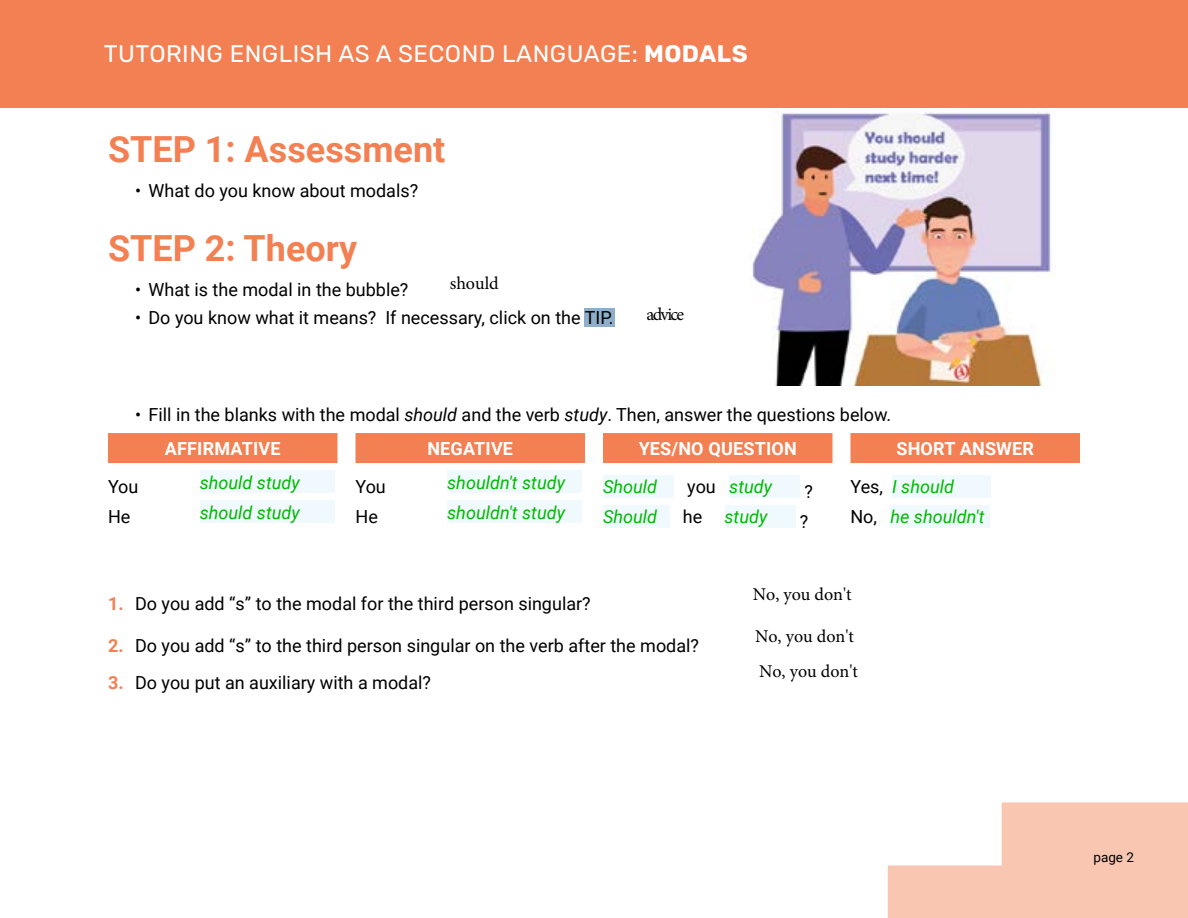
<style>
.page{position:relative;width:1188px;height:918px;background:#fff}
.page>*{position:absolute;margin:0;border:0;box-sizing:border-box;transform-origin:0 0}
.t1{font:700 36px "Roboto";color:#f38053}
.t2{font:24px "Rubik";letter-spacing:.02em;color:#fff}
.t3{font:18px/34.2px "Roboto";color:#000}
.t4{font:italic 18px "Roboto";color:#00b900}
.t5{font:18px/34.3px "Minion Pro";color:#000}
.t6{font:700 18px/38.2px "Roboto";letter-spacing:.01em;color:#fff}
.t7{font:13.5px "Roboto";color:#000}
.s1{font-weight:700}
.s2{font-style:italic}
.s3{font-weight:700;color:#fff}
.s4{font-style:normal;color:#000}
.s5{font-weight:400;color:#000}
.s6{font-weight:400;font-style:italic;color:#00b900}
.s7{font-weight:700;color:#f38053}
</style>
<div class="page">
<svg style="left:888px;top:802px;width:300px;height:116px"></svg>
<div style="left:0;top:0;width:1188px;height:108px;background:#f38053"></div>
<div style="left:584px;top:308px;width:30px;height:19px;background:#8eaec9"></div>
<div style="left:108px;top:433px;width:230px;height:30px;background:#f38053"></div>
<div style="left:200px;top:470px;width:134px;height:23px;background:#eff9fe"></div>
<div style="left:200px;top:500px;width:134px;height:23px;background:#eff9fe"></div>
<div style="left:356px;top:433px;width:229px;height:30px;background:#f38053"></div>
<div style="left:447px;top:470px;width:135px;height:23px;background:#eff9fe"></div>
<div style="left:447px;top:500px;width:135px;height:23px;background:#eff9fe"></div>
<div style="left:603px;top:433px;width:229px;height:30px;background:#f38053"></div>
<div style="left:603px;top:475px;width:71px;height:23px;background:#eff9fe"></div>
<div style="left:729px;top:475px;width:71px;height:23px;background:#eff9fe"></div>
<div style="left:603px;top:505px;width:66px;height:23px;background:#eff9fe"></div>
<div style="left:725px;top:505px;width:70px;height:23px;background:#eff9fe"></div>
<div style="left:850px;top:433px;width:230px;height:30px;background:#f38053"></div>
<div style="left:892px;top:475px;width:98px;height:23px;background:#eff9fe"></div>
<div style="left:890px;top:505px;width:100px;height:23px;background:#eff9fe"></div>
<img style="left:752px;top:111px;width:302px;height:275px">
<h2 class="t2" style="left:104px;top:41px;width:645px">TUTORING ENGLISH AS A SECOND LANGUAGE: <span class="s1">MODALS</span></h2>
<h1 class="t1" style="left:108px;top:124px;width:339px">STEP 1: Assessment</h1>
<p class="t3" style="left:135px;top:173px;width:285px">• What do you know about modals?</p>
<h1 class="t1" style="left:108px;top:223px;width:251px">STEP 2: Theory</h1>
<p class="t3" style="left:135px;top:271px;width:275px">• What is the modal in the bubble?</p>
<p class="t3" style="left:135px;top:300px;width:480px">• Do you know what it means? If necessary, click on the TIP.</p>
<p class="t5" style="left:450px;top:266px;width:51px">should</p>
<p class="t5" style="left:646px;top:297px;width:39px">adv ice</p>
<p class="t3" style="left:165px;top:396px;width:728px;text-indent:-30px">• Fill in the blanks with the modal <span class="s2">should</span> and the verb <span class="s2">study</span>. Then, answer the questions below.<br><span class="s3">AFFIRMATIVE</span></p>
<p class="t3" style="left:108px;top:469px;width:32px">You</p>
<p class="t4" style="left:200px;top:470px;width:102px">should study</p>
<p class="t3" style="left:108px;top:499px;width:24px">He</p>
<p class="t4" style="left:200px;top:500px;width:102px">should study</p>
<p class="t6" style="left:427px;top:429px;width:87px">NEGATIVE</p>
<p class="t6" style="left:639px;top:429px;width:160px">YES/NO QUESTION</p>
<p class="t4" style="left:603px;top:474px;width:56px">Should</p>
<p class="t4" style="left:687px;top:474px;width:86px"><span class="s4">you</span> study</p>
<p class="t3" style="left:805px;top:473px;width:10px">?</p>
<p class="t4" style="left:603px;top:504px;width:56px">Should</p>
<p class="t4" style="left:683px;top:504px;width:86px"><span class="s4">he</span> study</p>
<p class="t3" style="left:800px;top:503px;width:10px">?</p>
<p class="t6" style="left:850px;top:429px;width:185px;text-indent:46px">SHORT ANSWER<br><span class="s5">Yes,</span> <span class="s6">I should</span></p>
<p class="t4" style="left:850px;top:504px;width:135px"><span class="s4">No,</span> he shouldn't</p>
<p class="t3" style="left:355px;top:469px;width:32px">You</p>
<p class="t4" style="left:447px;top:470px;width:119px">shouldn't study</p>
<p class="t3" style="left:356px;top:499px;width:24px">He</p>
<p class="t4" style="left:447px;top:500px;width:119px">shouldn't study</p>
<p class="t3" style="left:108px;top:586px;width:484px"><span class="s7">1.</span> Do you add “s” to the modal for the third person singular?</p>
<p class="t3" style="left:108px;top:628px;width:593px"><span class="s7">2.</span> Do you add “s” to the third person singular on the verb after the modal?</p>
<p class="t3" style="left:108px;top:664px;width:325px"><span class="s7">3.</span> Do you put an auxiliary with a modal?</p>
<p class="t5" style="left:753px;top:577px;width:100px">No, you don't</p>
<p class="t5" style="left:755px;top:620px;width:104px">No, you don't<br>No, you don't</p>
<p class="t7" style="left:1093px;top:848px;width:42px">page 2</p>
</div>
